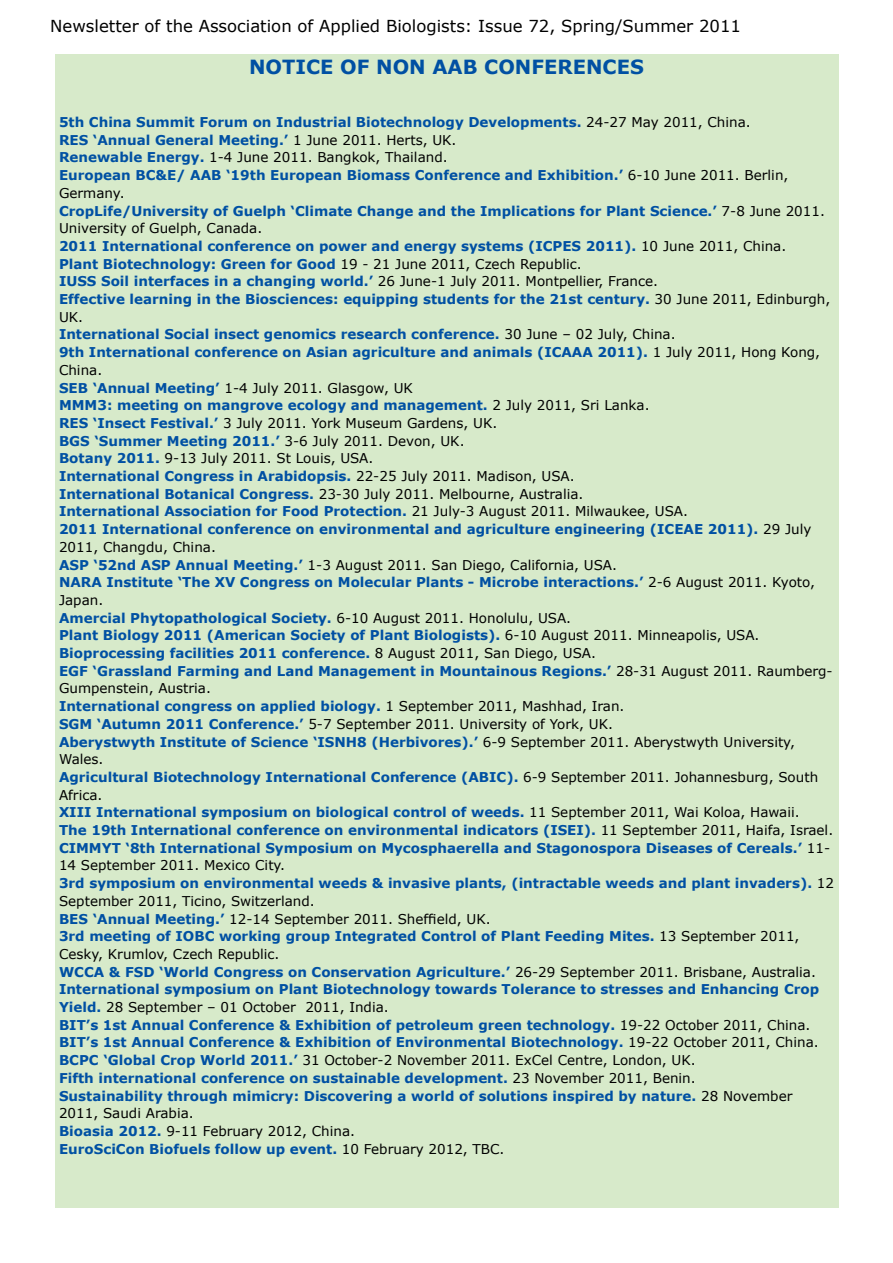
<style>
.page{position:relative;width:893px;height:1263px;background:#fff}
.page>*{position:absolute;margin:0;border:0;box-sizing:border-box;transform-origin:0 0}
.t1{font:700 19.5px "Verdana";color:#0050a3}
.t2{font:16.5px "Verdana";color:#000}
.t3{font:700 13.5px/17.7px "Verdana";color:#0050a3}
.s1{font-weight:400;color:#000}
</style>
<div class="page">
<div style="left:55px;top:55px;width:783px;height:1153px;background:#d7eaca"></div>
<p class="t2" style="left:50px;top:14px;width:692px">Newsletter of the Association of Applied Biologists: Issue 72, Spring/Summer 2011</p>
<h1 class="t1" style="left:249px;top:53px;width:396px">NOTICE OF NON AAB CONFERENCES</h1>
<p class="t3" style="left:59px;top:113px;width:776px">5th China Summit Forum on Industrial Biotechnology Developments. <span class="s1">24-27 May 2011, China.<br></span>RES ‘Annual General Meeting.’ <span class="s1">1 June 2011. Herts, UK.<br></span>Renewable Energy. <span class="s1">1-4 June 2011. Bangkok, Thailand.<br></span>European BC&amp;E/ AAB ‘19th European Biomass Conference and Exhibition.’ <span class="s1">6-10 June 2011. Berlin, Germany.<br></span>CropLife/University of Guelph ‘Climate Change and the Implications for Plant Science.’ <span class="s1">7-8 June 2011.<br>University of Guelph, Canada.<br></span>2011 International conference on power and energy systems (ICPES 2011). <span class="s1">10 June 2011, China.<br></span>Plant Biotechnology: Green for Good <span class="s1">19 - 21 June 2011, Czech Republic.<br></span>IUSS Soil interfaces in a changing world.’ <span class="s1">26 June-1 July 2011. Montpellier, France.<br></span>Effective learning in the Biosciences: equipping students for the 21st century. <span class="s1">30 June 2011, Edinburgh, UK.<br></span>International Social insect genomics research conference. <span class="s1">30 June – 02 July, China.<br></span>9th International conference on Asian agriculture and animals (ICAAA 2011). <span class="s1">1 July 2011, Hong Kong, China.<br></span>SEB ‘Annual Meeting’ <span class="s1">1-4 July 2011. Glasgow, UK<br></span>MMM3: meeting on mangrove ecology and management. <span class="s1">2 July 2011, Sri Lanka.<br></span>RES ‘Insect Festival.’ <span class="s1">3 July 2011. York Museum Gardens, UK.<br></span>BGS ‘Summer Meeting 2011.’ <span class="s1">3-6 July 2011. Devon, UK.<br></span>Botany 2011. <span class="s1">9-13 July 2011. St Louis, USA.<br></span>International Congress in Arabidopsis. <span class="s1">22-25 July 2011. Madison, USA.<br></span>International Botanical Congress. <span class="s1">23-30 July 2011. Melbourne, Australia.<br></span>International Association for Food Protection. <span class="s1">21 July-3 August 2011. Milwaukee, USA.<br></span>2011 International conference on environmental and agriculture engineering (ICEAE 2011). <span class="s1">29 July 2011, Changdu, China.<br></span>ASP ‘52nd ASP Annual Meeting.’ <span class="s1">1-3 August 2011. San Diego, California, USA.<br></span>NARA Institute ‘The XV Congress on Molecular Plants - Microbe interactions.’ <span class="s1">2-6 August 2011. Kyoto, Japan.<br></span>Amercial Phytopathological Society. <span class="s1">6-10 August 2011. Honolulu, USA.<br></span>Plant Biology 2011 (American Society of Plant Biologists). <span class="s1">6-10 August 2011. Minneapolis, USA.<br></span>Bioprocessing facilities 2011 conference. <span class="s1">8 August 2011, San Diego, USA.<br></span>EGF ‘Grassland Farming and Land Management in Mountainous Regions.’ <span class="s1">28-31 August 2011. Raumberg-Gumpenstein, Austria.<br></span>International congress on applied biology. <span class="s1">1 September 2011, Mashhad, Iran.<br></span>SGM ‘Autumn 2011 Conference.’ <span class="s1">5-7 September 2011. University of York, UK.<br></span>Aberystwyth Institute of Science ‘ISNH8 (Herbivores).’ <span class="s1">6-9 September 2011. Aberystwyth University, Wales.<br></span>Agricultural Biotechnology International Conference (ABIC). <span class="s1">6-9 September 2011. Johannesburg, South Africa.<br></span>XIII International symposium on biological control of weeds. <span class="s1">11 September 2011, Wai Koloa, Hawaii.<br></span>The 19th International conference on environmental indicators (ISEI). <span class="s1">11 September 2011, Haifa, Israel.<br></span>CIMMYT ‘8th International Symposium on Mycosphaerella and Stagonospora Diseases of Cereals.’ <span class="s1">11- 14 September 2011. Mexico City.<br></span>3rd symposium on environmental weeds &amp; invasive plants, (intractable weeds and plant invaders). <span class="s1">12<br>September 2011, Ticino, Switzerland.<br></span>BES ‘Annual Meeting.’ <span class="s1">12-14 September 2011. Sheffield, UK.<br></span>3rd meeting of IOBC working group Integrated Control of Plant Feeding Mites. <span class="s1">13 September 2011, Cesky, Krumlov, Czech Republic.<br></span>WCCA &amp; FSD ‘World Congress on Conservation Agriculture.’ <span class="s1">26-29 September 2011. Brisbane, Australia.<br></span>International symposium on Plant Biotechnology towards Tolerance to stresses and Enhancing Crop Yield. <span class="s1">28 September – 01 October 2011, India.<br></span>BIT’s 1st Annual Conference &amp; Exhibition of petroleum green technology. <span class="s1">19-22 October 2011, China.<br></span>BIT’s 1st Annual Conference &amp; Exhibition of Environmental Biotechnology. <span class="s1">19-22 October 2011, China.<br></span>BCPC ‘Global Crop World 2011.’ <span class="s1">31 October-2 November 2011. ExCel Centre, London, UK.<br></span>Fifth international conference on sustainable development. <span class="s1">23 November 2011, Benin.<br></span>Sustainability through mimicry: Discovering a world of solutions inspired by nature. <span class="s1">28 November 2011, Saudi Arabia.<br></span>Bioasia 2012. <span class="s1">9-11 February 2012, China.<br></span>EuroSciCon Biofuels follow up event. <span class="s1">10 February 2012, TBC.</span></p>
</div>
